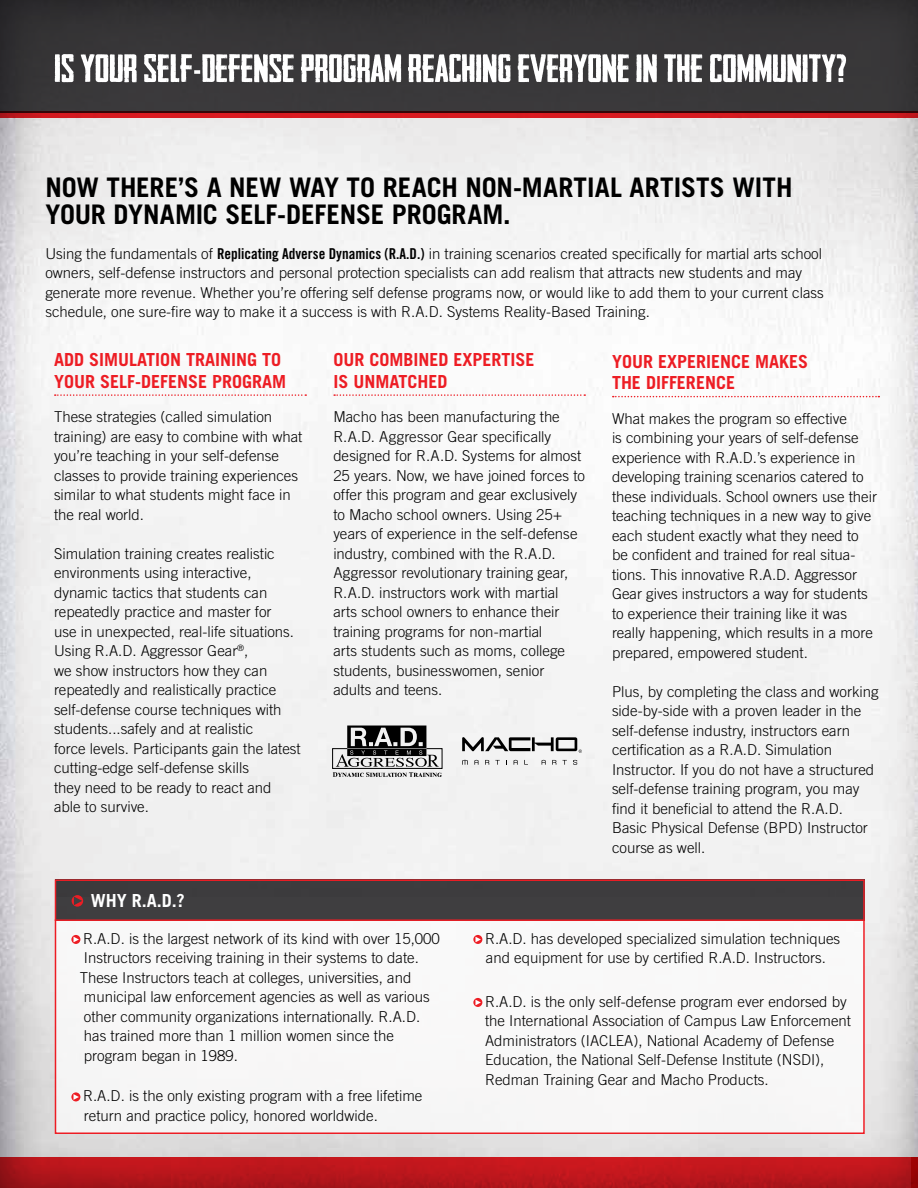
<style>
.page{position:relative;width:918px;height:1188px;background:#fff}
.page>*{position:absolute;margin:0;border:0;box-sizing:border-box;transform-origin:0 0}
.t1{font:700 27px/27px "Trade Gothic LT Std";color:#000}
.t2{font:700 18px/21.6px "Trade Gothic LT Std";color:#ed1d24}
.t3{font:700 18px "Trade Gothic LT Std";color:#fff}
.t4{font:300 15px/19.5px "Trade Gothic LT Std";color:#000}
.s1{font-family:"Trade Gothic LT Std Bd Cn 20";font-weight:400}
</style>
<div class="page">
<img style="left:0;top:118px;width:917px;height:1039px">
<img style="left:917px;top:118px;width:1px;height:1039px">
<div style="left:0;top:0;width:918px;height:113px;background:#373637"></div>
<svg style="left:0;top:1157px;width:911px;height:31px;fill:#bc161c"></svg>
<svg style="left:55px;top:54px;width:791px;height:28px"></svg>
<svg style="left:0;top:112px;width:918px;height:6px;fill:#d71a20"></svg>
<svg style="left:55px;top:394px;width:251px;height:2px"></svg>
<svg style="left:613px;top:396px;width:266px;height:1px"></svg>
<div style="left:911px;top:1157px;width:7px;height:31px;background:#990203"></div>
<svg style="left:334px;top:394px;width:251px;height:2px"></svg>
<svg style="left:332px;top:726px;width:111px;height:51px"></svg>
<div style="left:55px;top:897px;width:810px;height:237px;background:#f8f8f8"></div>
<div style="left:55px;top:879px;width:810px;height:42px;background:#414042"></div>
<div style="left:55px;top:879px;width:810px;height:255px;border:2px solid #ed1d24"></div>
<hr style="left:55px;top:919px;width:810px;height:2px;background:#ed1d24">
<svg style="left:71px;top:935px;width:9px;height:9px"></svg>
<svg style="left:74px;top:937px;width:5px;height:5px"></svg>
<svg style="left:71px;top:1092px;width:9px;height:9px"></svg>
<svg style="left:74px;top:1094px;width:5px;height:6px"></svg>
<svg style="left:473px;top:935px;width:9px;height:9px"></svg>
<svg style="left:475px;top:937px;width:6px;height:5px"></svg>
<svg style="left:473px;top:998px;width:9px;height:9px"></svg>
<svg style="left:475px;top:1000px;width:6px;height:5px"></svg>
<svg style="left:72px;top:895px;width:11px;height:12px"></svg>
<svg style="left:74px;top:897px;width:8px;height:8px"></svg>
<svg style="left:462px;top:760px;width:6px;height:5px"></svg>
<svg style="left:474px;top:760px;width:4px;height:5px"></svg>
<svg style="left:485px;top:760px;width:4px;height:5px"></svg>
<svg style="left:495px;top:760px;width:5px;height:5px"></svg>
<svg style="left:514px;top:760px;width:4px;height:5px"></svg>
<svg style="left:524px;top:760px;width:4px;height:5px"></svg>
<svg style="left:542px;top:760px;width:4px;height:5px"></svg>
<svg style="left:552px;top:760px;width:4px;height:5px"></svg>
<svg style="left:563px;top:760px;width:4px;height:5px"></svg>
<svg style="left:573px;top:760px;width:4px;height:5px"></svg>
<svg style="left:462px;top:737px;width:120px;height:16px"></svg>
<h1 class="t1" style="left:45px;top:174px;width:749px">NOW THERE’S A NEW WAY TO REACH NON-MARTIAL ARTISTS WITH<br>YOUR DYNAMIC SELF-DEFENSE PROGRAM.</h1>
<p class="t4" style="left:45px;top:244px;width:780px">Using the fundamentals of <span class="s1">Replicating Adverse Dynamics (R.A.D.)</span> in training scenarios created specifically for martial arts school owners, self-defense instructors and personal protection specialists can add realism that attracts new students and may generate more revenue. Whether you’re offering self defense programs now, or would like to add them to your current class schedule, one sure-fire way to make it a success is with R.A.D. Systems Reality-Based Training.</p>
<p class="t2" style="left:54px;top:349px;width:234px">ADD SIMULATION TRAINING TO<br>YOUR SELF-DEFENSE PROGRAM</p>
<p class="t4" style="left:54px;top:407px;width:250px">These strategies (called simulation training) are easy to combine with what you’re teaching in your self-defense classes to provide training experiences similar to what students might face in the real world.</p>
<p class="t4" style="left:54px;top:543px;width:248px">Simulation training creates realistic environments using interactive, dynamic tactics that students can repeatedly practice and master for<br>use in unexpected, real-life situations.<br>Using R.A.D. Aggressor Gear<sup>®</sup>,<br>we show instructors how they can repeatedly and realistically practice self-defense course techniques with students...safely and at realistic<br>force levels. Participants gain the latest cutting-edge self-defense skills<br>they need to be ready to react and able to survive.</p>
<p class="t2" style="left:333px;top:349px;width:203px">OUR COMBINED EXPERTISE<br>IS UNMATCHED</p>
<p class="t4" style="left:333px;top:407px;width:253px">Macho has been manufacturing the R.A.D. Aggressor Gear specifically designed for R.A.D. Systems for almost 25 years. Now, we have joined forces to offer this program and gear exclusively to Macho school owners. Using 25+ years of experience in the self-defense industry, combined with the R.A.D.<br>Aggressor revolutionary training gear, R.A.D. instructors work with martial arts school owners to enhance their training programs for non-martial<br>arts students such as moms, college students, businesswomen, senior adults and teens.</p>
<p class="t2" style="left:612px;top:350px;width:198px">YOUR EXPERIENCE MAKES<br>THE DIFFERENCE</p>
<p class="t4" style="left:612px;top:408px;width:267px">What makes the program so effective<br>is combining your years of self-defense experience with R.A.D.’s experience in developing training scenarios catered to these individuals. School owners use their teaching techniques in a new way to give each student exactly what they need to be confident and trained for real situa&shy;tions. This innovative R.A.D. Aggressor Gear gives instructors a way for students to experience their training like it was really happening, which results in a more prepared, empowered student.</p>
<p class="t4" style="left:612px;top:681px;width:268px">Plus, by completing the class and working side-by-side with a proven leader in the self-defense industry, instructors earn certification as a R.A.D. Simulation Instructor. If you do not have a structured self-defense training program, you may find it beneficial to attend the R.A.D.<br>Basic Physical Defense (BPD) Instructor course as well.</p>
<p class="t3" style="left:91px;top:890px;width:96px">WHY R.A.D.?</p>
<p class="t4" style="left:80px;top:929px;width:362px">R.A.D. is the largest network of its kind with over 15,000<br>Instructors receiving training in their systems to date.<br>These Instructors teach at colleges, universities, and municipal law enforcement agencies as well as various other community organizations internationally. R.A.D. has trained more than 1 million women since the program began in 1989.</p>
<p class="t4" style="left:83px;top:1086px;width:341px">R.A.D. is the only existing program with a free lifetime return and practice policy, honored worldwide.</p>
<p class="t4" style="left:485px;top:929px;width:357px">R.A.D. has developed specialized simulation techniques and equipment for use by certified R.A.D. Instructors.</p>
<p class="t4" style="left:485px;top:992px;width:367px">R.A.D. is the only self-defense program ever endorsed by the International Association of Campus Law Enforcement Administrators (IACLEA), National Academy of Defense Education, the National Self-Defense Institute (NSDI), Redman Training Gear and Macho Products.</p>
</div>
